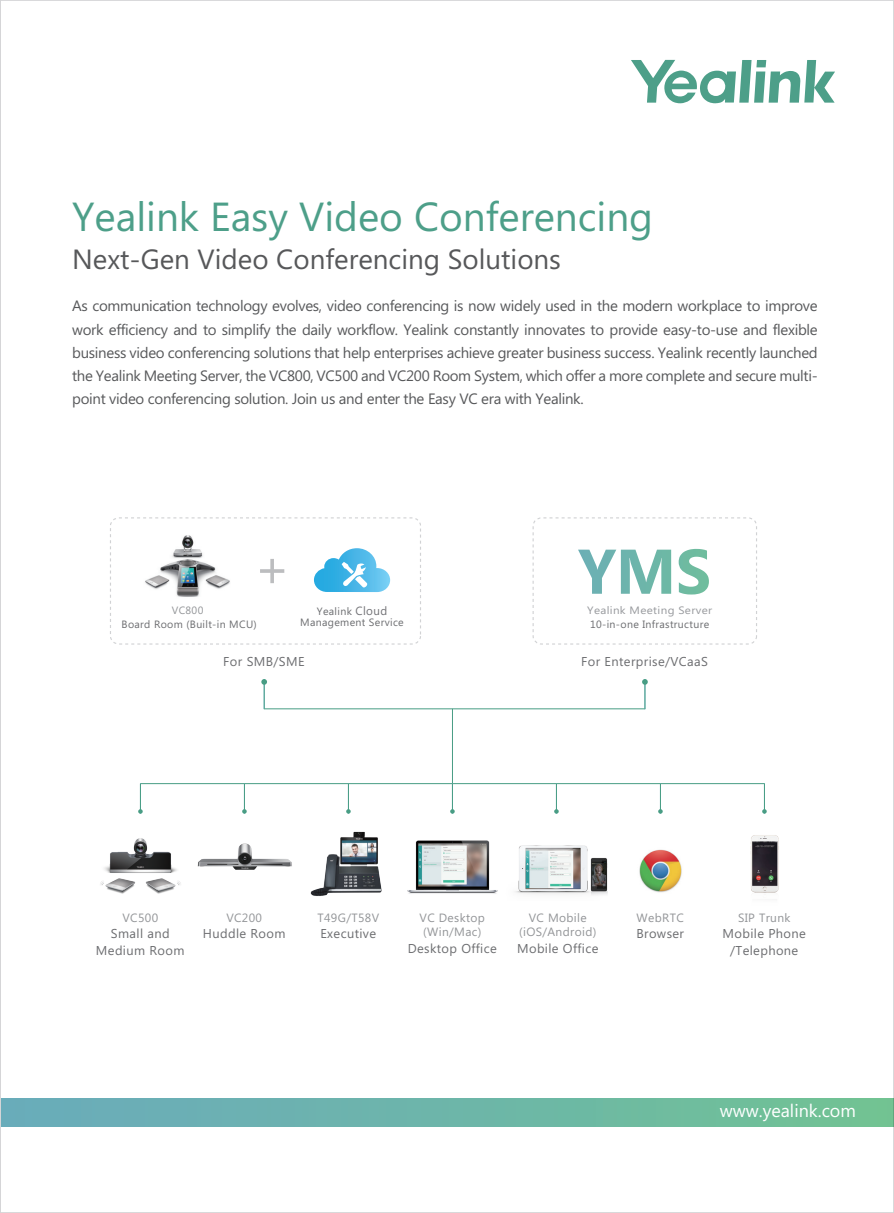
<style>
.page{position:relative;width:894px;height:1213px;background:#fff}
.page>*{position:absolute;margin:0;border:0;box-sizing:border-box;transform-origin:0 0}
.t1{font:40.5px "Microsoft Phags Pa";color:#4d9f89}
.t2{font:27.75px "Microsoft Phags Pa";color:#57585a}
.t3{font:18px "Microsoft Phags Pa";color:#fff}
.t4{font:15px/23.2px "Microsoft Phags Pa";letter-spacing:-.02em;color:#57585a;text-align:justify}
.t5{font:12.9px/16.6px "Microsoft Phags Pa";letter-spacing:.03em;color:#6c6d70;text-align:center}
.t6{font:12px/14.2px "Microsoft Phags Pa";letter-spacing:.03em;color:#939598}
.t7{font:10.65px/10.9px "Microsoft Phags Pa";letter-spacing:.03em;color:#6c6d70;text-align:center}
.t8{font:10.65px "Microsoft Phags Pa";letter-spacing:.03em;color:#97999d;scale:1.09 1}
.t9{font:10.65px "Microsoft Phags Pa";letter-spacing:.03em;color:#939598}
.s1{font-size:11.85px;color:#727276}
</style>
<div class="page">
<svg style="left:631px;top:60px;width:204px;height:43px"></svg>
<div style="left:0;top:1098px;width:893px;height:28px;background:linear-gradient(to right,#69abbd,#71c294)"></div>
<img style="left:145px;top:535px;width:85px;height:62px">
<hr style="left:264px;top:708px;width:381px;height:1px;background:#489d84">
<svg style="left:642px;top:679px;width:6px;height:30px"></svg>
<svg style="left:261px;top:679px;width:6px;height:30px"></svg>
<svg style="left:260px;top:559px;width:24px;height:24px"></svg>
<div style="left:110px;top:517px;width:311px;height:127px;border:1px dashed #d1d2d4;border-radius:8px"></div>
<div style="left:532px;top:517px;width:225px;height:127px;border:1px dashed #d1d2d4;border-radius:8px"></div>
<svg style="left:314px;top:548px;width:76px;height:44px"></svg>
<svg style="left:578px;top:549px;width:131px;height:45px"></svg>
<hr style="left:452px;top:709px;width:1px;height:74px;background:#489d84">
<hr style="left:140px;top:783px;width:624px;height:1px;background:#489d84">
<img style="left:310px;top:831px;width:72px;height:65px">
<img style="left:407px;top:840px;width:91px;height:54px">
<img style="left:515px;top:845px;width:90px;height:50px">
<img style="left:591px;top:857px;width:17px;height:34px">
<svg style="left:554px;top:783px;width:5px;height:30px"></svg>
<svg style="left:450px;top:783px;width:5px;height:30px"></svg>
<svg style="left:346px;top:783px;width:5px;height:30px"></svg>
<svg style="left:658px;top:783px;width:4px;height:30px"></svg>
<svg style="left:242px;top:783px;width:5px;height:30px"></svg>
<svg style="left:762px;top:783px;width:4px;height:30px"></svg>
<svg style="left:138px;top:783px;width:5px;height:30px"></svg>
<img style="left:100px;top:838px;width:81px;height:56px">
<img style="left:639px;top:849px;width:43px;height:44px">
<img style="left:750px;top:835px;width:29px;height:58px">
<img style="left:197px;top:843px;width:95px;height:27px">
<svg style="left:0;top:0;width:1px;height:1213px"></svg>
<h1 class="t1" style="left:72px;top:188px;width:582px">Yealink Easy Video Conferencing</h1>
<h2 class="t2" style="left:72px;top:240px;width:490px">Next-Gen Video Conferencing Solutions</h2>
<p class="t4" style="left:72px;top:293px;width:747px">As communication technology evolves, video conferencing is now widely used in the modern workplace to improve work efficiency and to simplify the daily workflow. Yealink constantly innovates to provide easy-to-use and flexible business video conferencing solutions that help enterprises achieve greater business success. Yealink recently launched the Yealink Meeting Server, the VC800, VC500 and VC200 Room System, which offer a more complete and secure multi&shy;point video conferencing solution. Join us and enter the Easy VC era with Yealink.</p>
<p class="t9" style="left:172px;top:603px;width:33px">VC800</p>
<p class="t7" style="left:122px;top:618px;width:137px">Board Room (Built-in MCU)</p>
<p class="t7" style="left:300px;top:605px;width:105px">Yealink <span class="s1">Cloud<br></span>Management Service</p>
<p class="t8" style="left:587px;top:603px;width:116px">Yealink Meeting Server</p>
<p class="t7" style="left:590px;top:618px;width:121px">10-in-one Infrastructure</p>
<p class="t5" style="left:223px;top:652px;width:83px">For SMB/SME</p>
<p class="t5" style="left:581px;top:652px;width:128px">For Enterprise/VCaaS</p>
<p class="t6" style="left:122px;top:909px;width:37px">VC500</p>
<p class="t6" style="left:226px;top:909px;width:37px">VC200</p>
<p class="t5" style="left:203px;top:925px;width:84px">Huddle Room</p>
<p class="t5" style="left:96px;top:925px;width:90px">Small and<br>Medium Room</p>
<p class="t6" style="left:317px;top:909px;width:63px">T49G/T58V</p>
<p class="t5" style="left:320px;top:925px;width:57px">Executive</p>
<p class="t6" style="left:419px;top:909px;width:67px">VC Desktop (Win/Mac)</p>
<p class="t5" style="left:408px;top:939px;width:91px">Desktop Office</p>
<p class="t6" style="left:519px;top:909px;width:79px;text-align:center">VC Mobile (iOS/Android)</p>
<p class="t5" style="left:517px;top:939px;width:83px">Mobile Office</p>
<p class="t6" style="left:636px;top:909px;width:49px">WebRTC</p>
<p class="t5" style="left:636px;top:925px;width:49px">Browser</p>
<p class="t6" style="left:738px;top:909px;width:54px">SIP Trunk</p>
<p class="t5" style="left:722px;top:925px;width:85px">Mobile Phone /Telephone</p>
<p class="t3" style="left:720px;top:1098px;width:138px">www.yealink.com</p>
</div>
